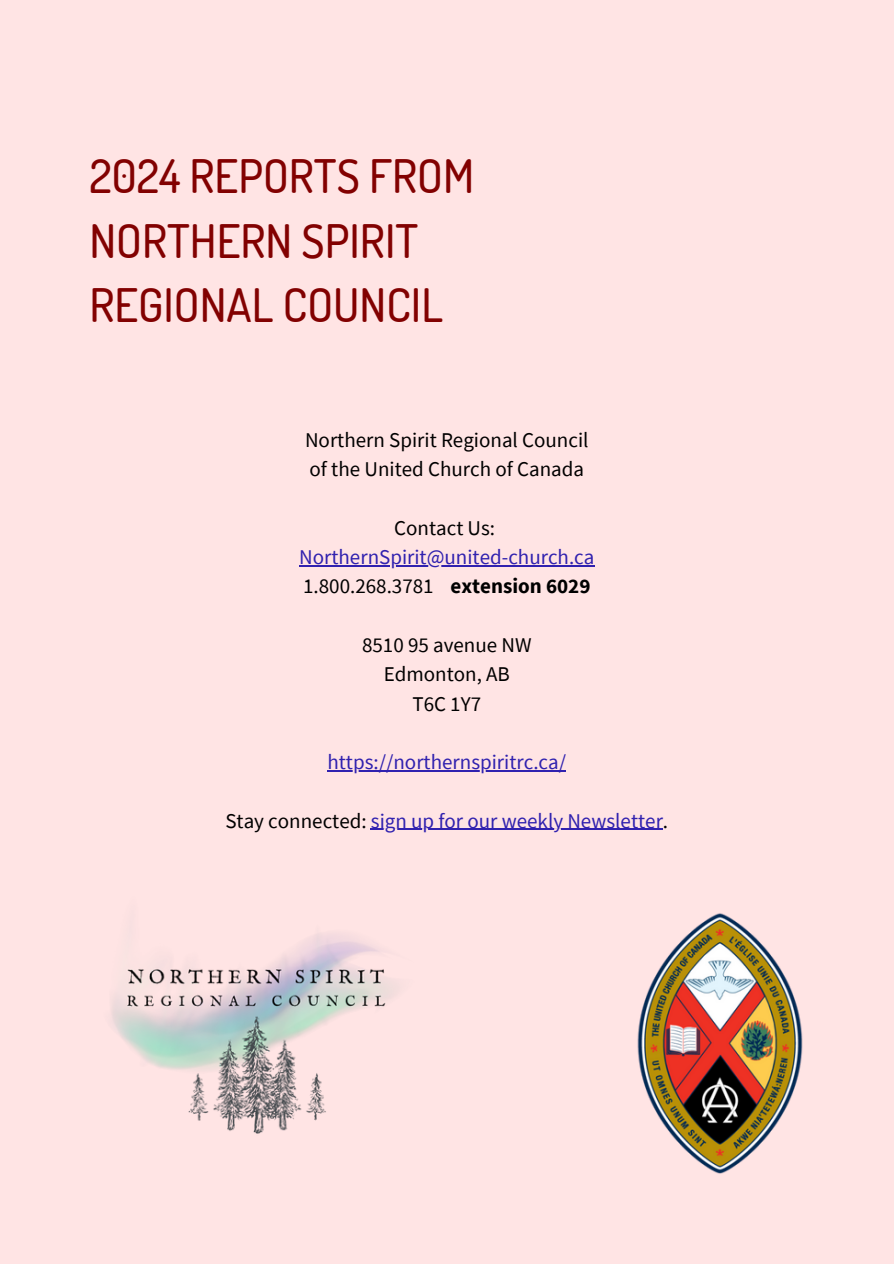
<style>
.page{position:relative;width:894px;height:1264px;background:#fff}
.page>*{position:absolute;margin:0;border:0;box-sizing:border-box;transform-origin:0 0}
.t1{font:500 46.2px/64.2px "Dosis";color:#820101}
.t2{font:21px "Source Sans Pro";color:#000}
.t3{font:21px "Source Sans Pro";color:#3021af}
.s1{font-weight:700}
.s2{color:#000}
</style>
<div class="page">
<div style="left:0;top:0;width:893px;height:1263px;background:#ffe4e4"></div>
<img style="left:637px;top:913px;width:166px;height:261px">
<img style="left:111px;top:933px;width:288px;height:201px">
<hr style="left:299px;top:565px;width:295px;height:1px;background:#3021af">
<hr style="left:327px;top:770px;width:239px;height:1px;background:#3021af">
<hr style="left:371px;top:828px;width:291px;height:1px;background:#3021af">
<p class="t1" style="left:89px;top:143px;width:386px">2024 REPORTS FROM<br>NORTHERN SPIRIT<br>REGIONAL COUNCIL</p>
<p class="t2" style="left:305px;top:426px;width:285px">Northern Spirit Regional Council</p>
<p class="t2" style="left:309px;top:456px;width:276px">of the United Church of Canada</p>
<p class="t2" style="left:394px;top:514px;width:102px">Contact Us:</p>
<p class="t3" style="left:299px;top:543px;width:297px">NorthernSpirit@united-church.ca</p>
<p class="t2" style="left:303px;top:573px;width:289px">1.800.268.3781 <span class="s1">extension 6029</span></p>
<p class="t2" style="left:362px;top:631px;width:171px">8510 95 avenue NW</p>
<p class="t2" style="left:383px;top:660px;width:128px">Edmonton, AB</p>
<p class="t2" style="left:412px;top:690px;width:70px">T6C 1Y7</p>
<p class="t3" style="left:327px;top:748px;width:240px">https://northernspiritrc.ca/</p>
<p class="t3" style="left:225px;top:807px;width:444px"><span class="s2">Stay connected:</span> sign up for our weekly Newsletter<span class="s2">.</span></p>
</div>
